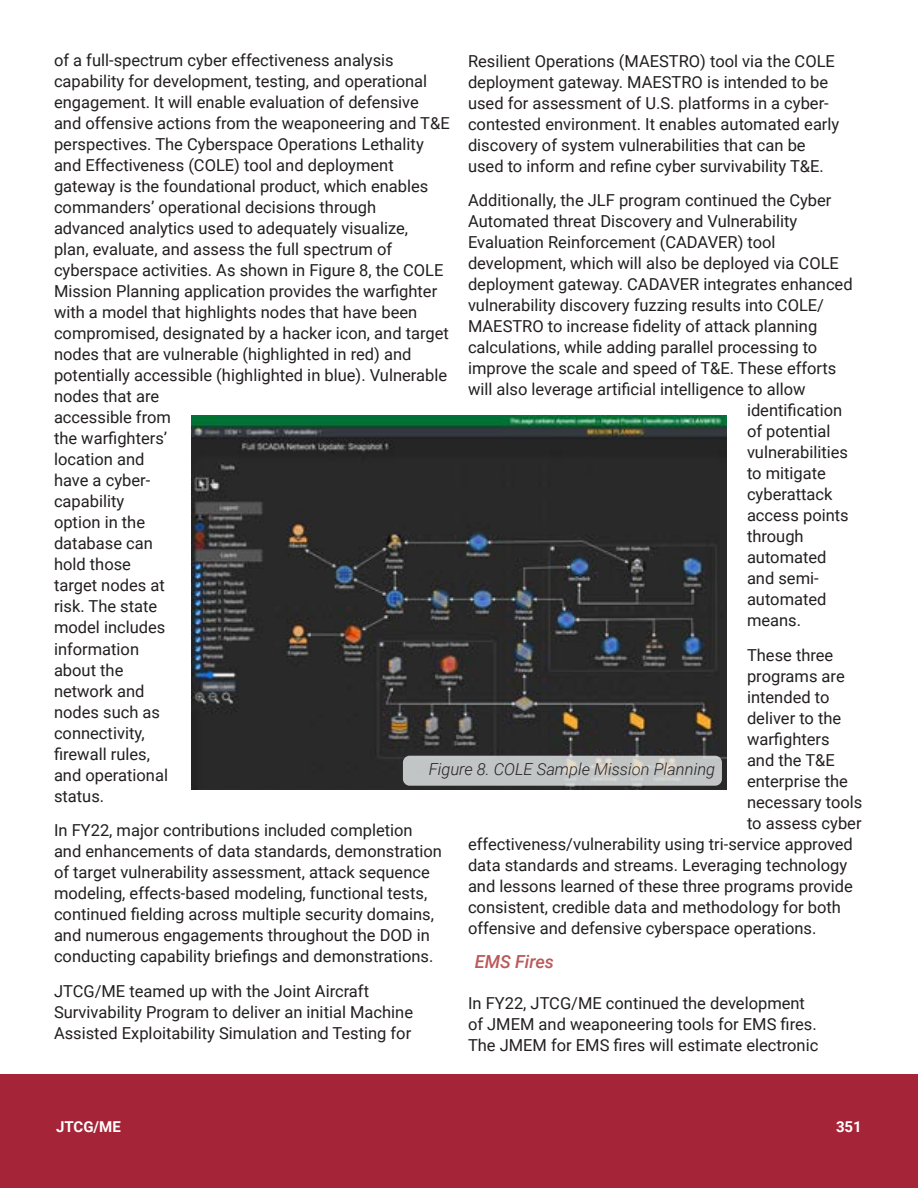
<style>
.page{position:relative;width:918px;height:1188px;background:#fff}
.page>*{position:absolute;margin:0;border:0;box-sizing:border-box;transform-origin:0 0}
.t1{font:italic 500 18px "Roboto";color:#ba5958}
.Body_K{font:16.5px/21px "Roboto";color:#231f20}
.t2{font:italic 300 16.5px "Roboto";color:#231f20}
.t3{font:700 15px "Roboto";color:#fff}
</style>
<div class="page">
<div style="left:0;top:1075px;width:918px;height:113px;background:#a62437"></div>
<img style="left:191px;top:415px;width:536px;height:374px">
<svg style="left:403px;top:756px;width:319px;height:30px;background:#c2c5c4"></svg>
<p class="Body_K" style="left:468px;top:50px;width:373px">Resilient Operations (MAESTRO) tool via the COLE deployment gateway. MAESTRO is intended to be used for assessment of U.S. platforms in a cyber&shy;contested environment. It enables automated early discovery of system vulnerabilities that can be used to inform and refine cyber survivability T&amp;E.</p>
<p class="Body_K" style="left:468px;top:189px;width:365px">Additionally, the JLF program continued the Cyber</p>
<p class="Body_K" style="left:468px;top:210px;width:331px">Automated threat Discovery and Vulnerability</p>
<p class="Body_K" style="left:468px;top:231px;width:309px">Evaluation Reinforcement (CADAVER) tool</p>
<p class="Body_K" style="left:468px;top:252px;width:372px">development, which will also be deployed via COLE</p>
<p class="Body_K" style="left:468px;top:273px;width:386px">deployment gateway. CADAVER integrates enhanced</p>
<p class="Body_K" style="left:468px;top:294px;width:358px">vulnerability discovery fuzzing results into COLE/</p>
<p class="Body_K" style="left:468px;top:315px;width:351px">MAESTRO to increase fidelity of attack planning</p>
<p class="Body_K" style="left:468px;top:336px;width:351px">calculations, while adding parallel processing to</p>
<p class="Body_K" style="left:468px;top:357px;width:370px">improve the scale and speed of T&amp;E. These efforts</p>
<p class="Body_K" style="left:468px;top:378px;width:339px">will also leverage artificial intelligence to allow</p>
<p class="Body_K" style="left:747px;top:399px;width:97px">identification</p>
<p class="Body_K" style="left:747px;top:420px;width:85px">of potential</p>
<p class="Body_K" style="left:747px;top:441px;width:103px">vulnerabilities</p>
<p class="Body_K" style="left:747px;top:462px;width:80px">to mitigate</p>
<p class="Body_K" style="left:747px;top:483px;width:87px">cyberattack</p>
<p class="Body_K" style="left:747px;top:504px;width:103px">access points</p>
<p class="Body_K" style="left:747px;top:525px;width:58px">through</p>
<p class="Body_K" style="left:747px;top:546px;width:81px">automated</p>
<p class="Body_K" style="left:747px;top:567px;width:73px">and semi-</p>
<p class="Body_K" style="left:747px;top:588px;width:81px">automated</p>
<p class="Body_K" style="left:747px;top:609px;width:56px">means.</p>
<p class="Body_K" style="left:747px;top:644px;width:88px">These three</p>
<p class="Body_K" style="left:747px;top:665px;width:99px">programs are</p>
<p class="Body_K" style="left:747px;top:686px;width:84px">intended to</p>
<p class="Body_K" style="left:747px;top:707px;width:96px">deliver to the</p>
<p class="Body_K" style="left:747px;top:728px;width:84px">warfighters</p>
<p class="Body_K" style="left:747px;top:749px;width:89px">and the T&amp;E</p>
<p class="Body_K" style="left:747px;top:770px;width:102px">enterprise the</p>
<p class="Body_K" style="left:747px;top:791px;width:117px">necessary tools</p>
<p class="Body_K" style="left:747px;top:812px;width:116px">to assess cyber</p>
<p class="Body_K" style="left:468px;top:833px;width:386px">effectiveness/vulnerability using tri-service approved</p>
<p class="Body_K" style="left:468px;top:854px;width:381px">data standards and streams. Leveraging technology</p>
<p class="Body_K" style="left:468px;top:875px;width:386px">and lessons learned of these three programs provide</p>
<p class="Body_K" style="left:468px;top:896px;width:374px">consistent, credible data and methodology for both</p>
<p class="Body_K" style="left:468px;top:917px;width:350px">offensive and defensive cyberspace operations.</p>
<p class="Body_K" style="left:54px;top:49px;width:397px">of a full-spectrum cyber effectiveness analysis capability for development, testing, and operational engagement. It will enable evaluation of defensive and offensive actions from the weaponeering and T&amp;E perspectives. The Cyberspace Operations Lethality and Effectiveness (COLE) tool and deployment gateway is the foundational product, which enables commanders’ operational decisions through advanced analytics used to adequately visualize,<br>plan, evaluate, and assess the full spectrum of cyberspace activities. As shown in Figure 8, the COLE<br>Mission Planning application provides the warfighter with a model that highlights nodes that have been compromised, designated by a hacker icon, and target nodes that are vulnerable (highlighted in red) and potentially accessible (highlighted in blue). Vulnerable nodes that are<br>accessible from<br>the warfighters’<br>location and<br>have a cyber-<br>capability<br>option in the<br>database can<br>hold those<br>target nodes at<br>risk. The state<br>model includes<br>information<br>about the<br>network and<br>nodes such as<br>connectivity,<br>firewall rules,<br>and operational<br>status.</p>
<p class="Body_K" style="left:54px;top:819px;width:390px">In FY22, major contributions included completion and enhancements of data standards, demonstration of target vulnerability assessment, attack sequence modeling, effects-based modeling, functional tests, continued fielding across multiple security domains, and numerous engagements throughout the DOD in conducting capability briefings and demonstrations.</p>
<p class="Body_K" style="left:54px;top:980px;width:361px">JTCG/ME teamed up with the Joint Aircraft<br>Survivability Program to deliver an initial Machine<br>Assisted Exploitability Simulation and Testing for</p>
<p class="t2" style="left:429px;top:757px;width:288px">Figure 8. COLE Sample Mission Planning</p>
<h4 class="t1" style="left:475px;top:949px;width:81px">EMS Fires</h4>
<p class="Body_K" style="left:468px;top:992px;width:352px">In FY22, JTCG/ME continued the development of JMEM and weaponeering tools for EMS fires.<br>The JMEM for EMS fires will estimate electronic</p>
<p class="t3" style="left:56px;top:1116px;width:46px">Atricle</p>
<p class="t3" style="left:56px;top:1116px;width:66px">JTCG/ME</p>
<p class="t3" style="left:836px;top:1116px;width:27px">351</p>
</div>
